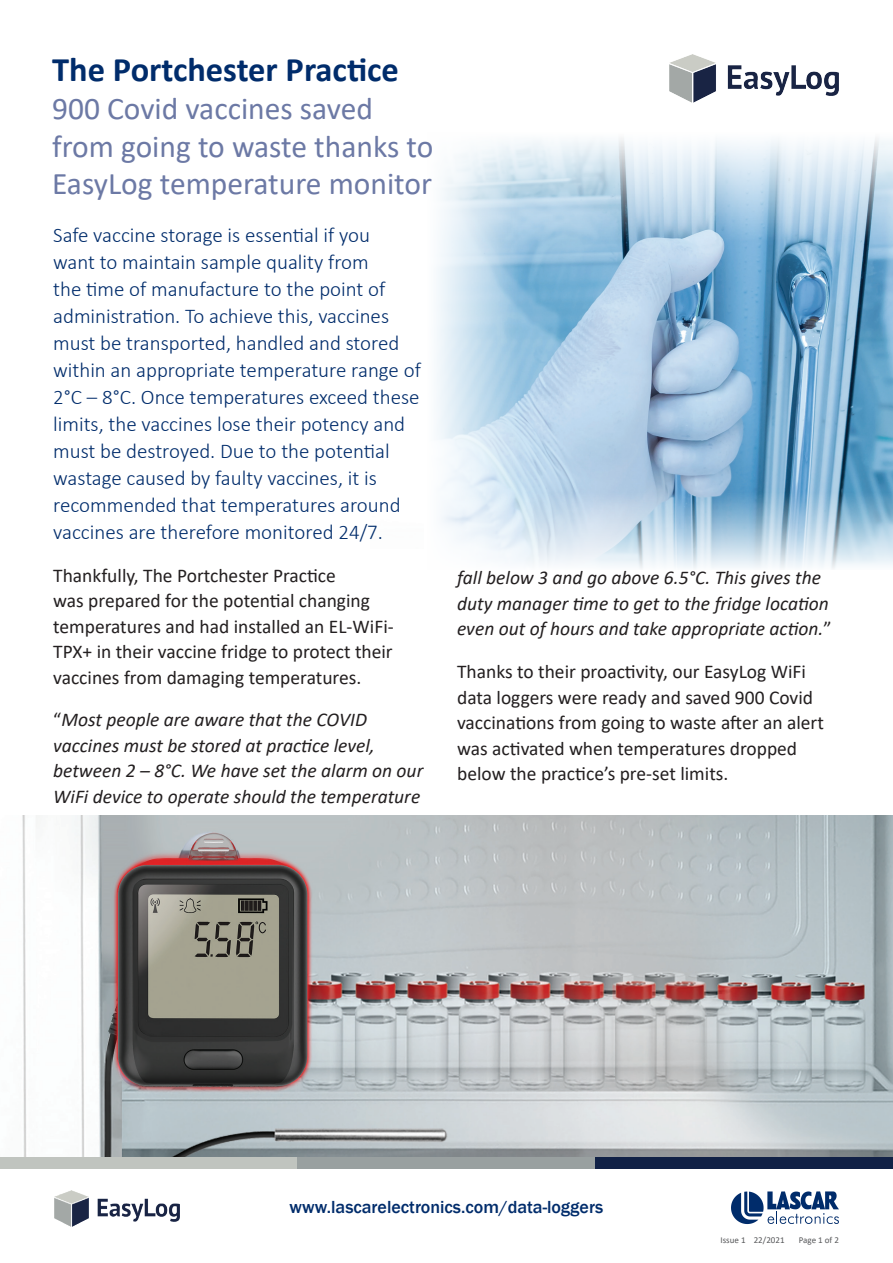
<style>
.page{position:relative;width:893px;height:1263px;background:#fff}
.page>*{position:absolute;margin:0;border:0;box-sizing:border-box;transform-origin:0 0}
.t1{font:700 34.5px "Calibri";color:#002c6b}
.t2{font:31.5px/37.8px "Calibri";color:#6c79a5}
.t3{font:300 21px/27px "Calibri";color:#002c6b}
.t4{font:19.5px/25.5px "Calibri";color:#231f20}
.t5{font:italic 19.5px/25.5px "Calibri";color:#231f20}
.t6{font:500 18px "Franklin Gothic";color:#002c6b}
.t7{font:9px "Calibri";color:#57585a}
.s1{font-style:normal}
</style>
<div class="page">
<div style="left:595px;top:1156px;width:298px;height:13px;background:#112146"></div>
<div style="left:0;top:1156px;width:298px;height:13px;background:#c0c4bf"></div>
<div style="left:298px;top:1156px;width:297px;height:13px;background:#99a0a0"></div>
<svg style="left:731px;top:1191px;width:108px;height:33px"></svg>
<img style="left:54px;top:1190px;width:125px;height:36px">
<img style="left:518px;top:241px;width:375px;height:251px">
<svg style="left:518px;top:492px;width:375px;height:77px;background:#bdd5e6"></svg>
<svg style="left:518px;top:138px;width:375px;height:103px;background:#c4dbeb"></svg>
<svg style="left:437px;top:143px;width:81px;height:419px"></svg>
<img style="left:670px;top:54px;width:169px;height:48px">
<img style="left:22px;top:815px;width:871px;height:341px">
<h1 class="t1" style="left:52px;top:45px;width:348px">The Portchester Practice</h1>
<h2 class="t2" style="left:52px;top:89px;width:383px">900 Covid vaccines saved from going to waste thanks to<br>EasyLog temperature monitor</h2>
<p class="t3" style="left:53px;top:221px;width:369px">Safe vaccine storage is essential if you<br>want to maintain sample quality from<br>the time of manufacture to the point of administration. To achieve this, vaccines must be transported, handled and stored within an appropriate temperature range of 2°C – 8°C. Once temperatures exceed these limits, the vaccines lose their potency and must be destroyed. Due to the potential wastage caused by faulty vaccines, it is recommended that temperatures around vaccines are therefore monitored 24/7.</p>
<p class="t4" style="left:53px;top:562px;width:342px">Thankfully, The Portchester Practice<br>was prepared for the potential changing temperatures and had installed an EL-WiFi-TPX+ in their vaccine fridge to protect their vaccines from damaging temperatures.</p>
<p class="t5" style="left:53px;top:706px;width:372px"><span class="s1">“</span>Most people are aware that the COVID vaccines must be stored at practice level, between 2 – 8°C. We have set the alarm on our WiFi device to operate should the temperature</p>
<p class="t5" style="left:457px;top:564px;width:376px">fall below 3 and go above 6.5°C. This gives the duty manager time to get to the fridge location even out of hours and take appropriate action.<span class="s1">”</span></p>
<p class="t4" style="left:457px;top:658px;width:368px">Thanks to their proactivity, our EasyLog WiFi data loggers were ready and saved 900 Covid vaccinations from going to waste after an alert was activated when temperatures dropped below the practice’s pre-set limits.</p>
<p class="t6" style="left:290px;top:1196px;width:315px">www.lascarelectronics.com/data-loggers</p>
<p class="t7" style="left:720px;top:1234px;width:66px">Issue 1 22/2021</p>
<p class="t7" style="left:799px;top:1234px;width:42px">Page 1 of 2</p>
</div>
